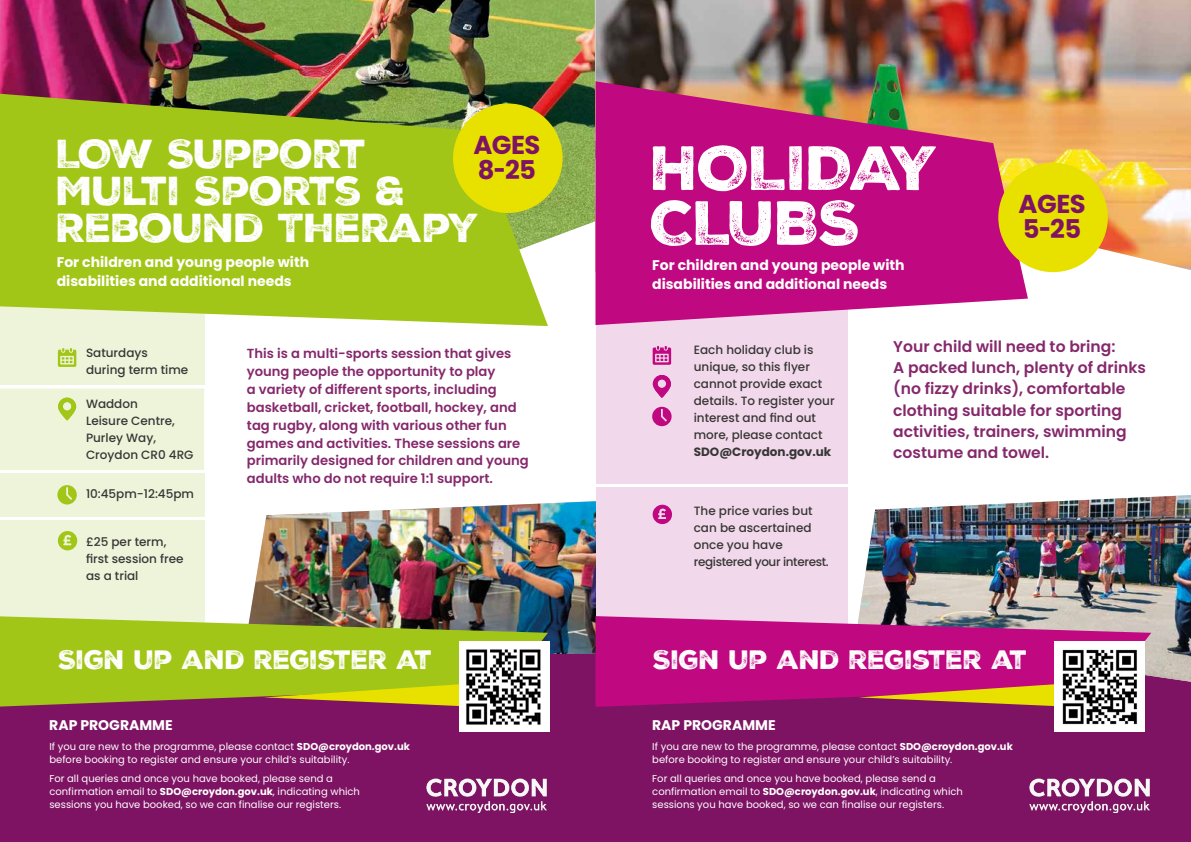
<style>
.page{position:relative;width:1191px;height:842px;background:#fff}
.page>*{position:absolute;margin:0;border:0;box-sizing:border-box;transform-origin:0 0}
.t1{font:60.4px/54.8px "Nexa Rust Sans Black 2";letter-spacing:-.03em;color:#fff}
.t2{font:39.2px/37px "Nexa Rust Sans Black 2";letter-spacing:-.03em;color:#fff}
.t3{font:25.8px "Nexa Rust Sans Black 2";letter-spacing:-.03em;color:#fff}
.t4{font:700 25.8px/25px "Poppins";letter-spacing:-.02em;color:#7e1363}
.t5{font:600 15.6px/21.1px "Poppins";color:#85286c}
.t6{font:700 14px/19px "Poppins";color:#fff}
.t7{font:600 13.2px/17.9px "Poppins";color:#85286c}
.t8{font:500 12px/17px "Poppins";color:#373636}
.t9{font:10px/13px "Poppins";color:#fff}
.s1{font-weight:700}
</style>
<div class="page">
<img style="left:250px;top:501px;width:345px;height:154px">
<div style="left:0;top:655px;width:595px;height:187px;background:#7e1363"></div>
<img style="left:0;top:0;width:595px;height:239px">
<div style="left:0;top:286px;width:204px;height:99px;background:#eef4da"></div>
<div style="left:0;top:473px;width:204px;height:43px;background:#eef4da"></div>
<div style="left:0;top:520px;width:204px;height:45px;background:#eef4da"></div>
<div style="left:0;top:556px;width:204px;height:141px;background:#eef4da"></div>
<svg style="left:0;top:94px;width:548px;height:232px;background:#a0c026"></svg>
<svg style="left:0;top:616px;width:548px;height:90px;background:#9bb624"></svg>
<div style="left:453px;top:103px;width:109px;height:110px;background:#e8e100;border-radius:50%"></div>
<svg style="left:264px;top:683px;width:195px;height:23px"></svg>
<div style="left:459px;top:641px;width:90px;height:91px;background:#fff"></div>
<svg style="left:58px;top:348px;width:18px;height:19px"></svg>
<svg style="left:57px;top:485px;width:20px;height:19px"></svg>
<div style="left:0;top:388px;width:204px;height:82px;background:#eef4da"></div>
<svg style="left:58px;top:531px;width:19px;height:19px"></svg>
<div style="left:595px;top:655px;width:596px;height:187px;background:#7e1363"></div>
<img style="left:595px;top:0;width:596px;height:272px">
<img style="left:859px;top:495px;width:332px;height:187px">
<div style="left:595px;top:285px;width:252px;height:186px;background:#f1d8ea"></div>
<div style="left:595px;top:440px;width:252px;height:43px;background:#f1d8ea"></div>
<div style="left:595px;top:487px;width:252px;height:161px;background:#f1d8ea"></div>
<svg style="left:595px;top:81px;width:433px;height:244px;background:#c12a80"></svg>
<svg style="left:595px;top:616px;width:556px;height:91px;background:#bc1d85"></svg>
<svg style="left:652px;top:346px;width:19px;height:19px"></svg>
<div style="left:998px;top:163px;width:109px;height:109px;background:#e8e100;border-radius:50%"></div>
<svg style="left:652px;top:407px;width:19px;height:19px"></svg>
<svg style="left:653px;top:375px;width:18px;height:23px"></svg>
<svg style="left:652px;top:505px;width:20px;height:19px"></svg>
<svg style="left:858px;top:683px;width:196px;height:24px"></svg>
<img style="left:466px;top:649px;width:75px;height:76px">
<img style="left:1054px;top:641px;width:91px;height:91px">
<img style="left:1029px;top:778px;width:121px;height:34px">
<img style="left:426px;top:778px;width:121px;height:34px">
<p class="t4" style="left:473px;top:132px;width:69px">AGES<br>8-25</p>
<p class="t2" style="left:56px;top:136px;width:424px">LOW SUPPORT<br>MULTI SPORTS &amp;<br>REBOUND THERAPY</p>
<p class="t1" style="left:650px;top:141px;width:289px">HOLIDAY<br>CLUBS</p>
<p class="t6" style="left:57px;top:252px;width:254px">For children and young people with disabilities and additional needs</p>
<p class="t6" style="left:652px;top:255px;width:254px">For children and young people with disabilities and additional needs</p>
<p class="t4" style="left:1018px;top:191px;width:69px">AGES<br>5-25</p>
<p class="t8" style="left:86px;top:344px;width:104px">Saturdays during term time</p>
<p class="t8" style="left:86px;top:395px;width:109px">Waddon<br>Leisure Centre,<br>Purley Way,<br>Croydon CR0 4RG</p>
<p class="t8" style="left:86px;top:485px;width:109px">10:45pm-12:45pm</p>
<p class="t8" style="left:86px;top:534px;width:99px">£25 per term, first session free as a trial</p>
<p class="t7" style="left:247px;top:345px;width:283px">This is a multi-sports session that gives young people the opportunity to play<br>a variety of different sports, including basketball, cricket, football, hockey, and tag rugby, along with various other fun games and activities. These sessions are primarily designed for children and young adults who do not require 1:1 support.</p>
<p class="t3" style="left:58px;top:642px;width:376px">SIGN UP AND REGISTER AT</p>
<p class="t6" style="left:49px;top:716px;width:125px">RAP PROGRAMME</p>
<p class="t9" style="left:49px;top:740px;width:362px">If you are new to the programme, please contact <span class="s1">SDO@croydon.gov.uk </span>before booking to register and ensure your child’s suitability.</p>
<p class="t9" style="left:49px;top:772px;width:312px">For all queries and once you have booked, please send a confirmation email to <span class="s1">SDO@croydon.gov.uk</span>, indicating which sessions you have booked, so we can finalise our registers.</p>
<p class="t8" style="left:694px;top:341px;width:142px">Each holiday club is unique, so this flyer cannot provide exact details. To register your interest and find out more, please contact<br><span class="s1">SDO@Croydon.gov.uk</span></p>
<p class="t8" style="left:694px;top:503px;width:136px">The price varies but can be ascertained once you have registered your interest.</p>
<p class="t5" style="left:893px;top:336px;width:254px">Your child will need to bring:<br>A packed lunch, plenty of drinks (no fizzy drinks), comfortable clothing suitable for sporting activities, trainers, swimming costume and towel.</p>
<p class="t3" style="left:653px;top:642px;width:376px">SIGN UP AND REGISTER AT</p>
<p class="t6" style="left:652px;top:716px;width:125px">RAP PROGRAMME</p>
<p class="t9" style="left:652px;top:740px;width:362px">If you are new to the programme, please contact <span class="s1">SDO@croydon.gov.uk </span>before booking to register and ensure your child’s suitability.</p>
<p class="t9" style="left:652px;top:772px;width:312px">For all queries and once you have booked, please send a confirmation email to <span class="s1">SDO@croydon.gov.uk</span>, indicating which sessions you have booked, so we can finalise our registers.</p>
</div>
